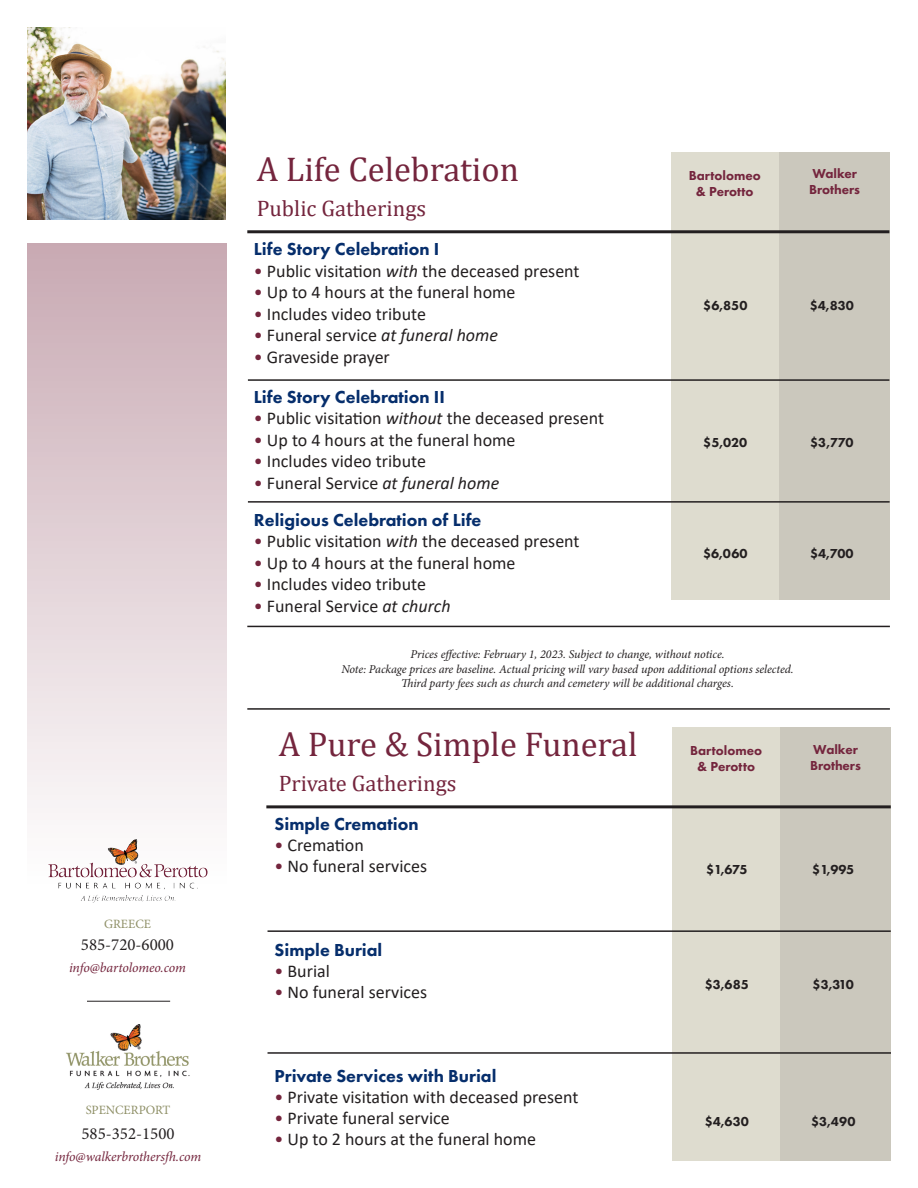
<style>
.page{position:relative;width:918px;height:1188px;background:#fff}
.page>*{position:absolute;margin:0;border:0;box-sizing:border-box;transform-origin:0 0}
.t1{font:34.5px "Cambria";color:#74253d}
.t2{font:22.5px "Cambria";color:#74253d}
.t3{font:18px "Calibri";color:#231f20}
.t4{font:800 18px "Futura PT";color:#062e6c}
.t5{font:16.95px "Minion Pro";color:#231f20}
.t6{font:italic 13.8px "Minion Pro";letter-spacing:-.01em;color:#74253d}
.t7{font:800 13.5px "Futura PT";color:#231f20}
.t8{font:800 13.5px/16.2px "Futura PT";color:#74253d;text-align:center}
.t9{font:12.6px "Minion Pro";color:#8e8f66}
.t10{font:italic 12px "Minion Pro";letter-spacing:-.005em;color:#231f20}
.s1{color:#74253d}
.s2{font-style:italic}
</style>
<div class="page">
<hr style="left:247px;top:708px;width:643px;height:2px;background:#231f20">
<hr style="left:247px;top:626px;width:643px;height:1px;background:#231f20">
<div style="left:673px;top:727px;width:218px;height:434px;background:#dedccf"></div>
<div style="left:781px;top:727px;width:110px;height:434px;background:#cbc8bd"></div>
<hr style="left:266px;top:805px;width:625px;height:3px;background:#231f20">
<hr style="left:268px;top:930px;width:623px;height:2px;background:#231f20">
<hr style="left:268px;top:1052px;width:623px;height:2px;background:#231f20">
<div style="left:671px;top:152px;width:219px;height:447px;background:#dedccf"></div>
<div style="left:779px;top:152px;width:111px;height:447px;background:#cbc8bd"></div>
<hr style="left:248px;top:379px;width:641px;height:2px;background:#231f20">
<hr style="left:248px;top:501px;width:642px;height:2px;background:#231f20">
<hr style="left:247px;top:230px;width:642px;height:3px;background:#231f20">
<img style="left:27px;top:27px;width:199px;height:192px">
<div style="left:27px;top:243px;width:200px;height:648px;background:linear-gradient(to bottom,#c9abb4,#fcfbfb)"></div>
<img style="left:66px;top:1025px;width:124px;height:65px">
<hr style="left:87px;top:1001px;width:83px;height:1px;background:#231f20">
<img style="left:108px;top:840px;width:30px;height:25px">
<p class="t9" style="left:104px;top:915px;width:48px">GREECE</p>
<p class="t5" style="left:81px;top:933px;width:95px">585-720-6000</p>
<p class="t6" style="left:69px;top:958px;width:118px">info@bartolomeo.com</p>
<p class="t9" style="left:86px;top:1102px;width:86px">SPENCERPORT</p>
<p class="t5" style="left:82px;top:1123px;width:95px">585-352-1500</p>
<p class="t6" style="left:55px;top:1148px;width:148px">info@walkerbrothersfh.com</p>
<p class="t1" style="left:257px;top:149px;width:264px">A Life Celebration</p>
<p class="t2" style="left:257px;top:195px;width:171px">Public Gatherings</p>
<p class="t4" style="left:254px;top:238px;width:187px">Life Story Celebration I</p>
<p class="t3" style="left:254px;top:258px;width:327px"><span class="s1">•</span> Public visitation <span class="s2">with</span> the deceased present</p>
<p class="t3" style="left:254px;top:280px;width:263px"><span class="s1">•</span> Up to 4 hours at the funeral home</p>
<p class="t3" style="left:254px;top:301px;width:174px"><span class="s1">•</span> Includes video tribute</p>
<p class="t3" style="left:254px;top:323px;width:246px"><span class="s1">•</span> Funeral service <span class="s2">at funeral home</span></p>
<p class="t3" style="left:254px;top:344px;width:138px"><span class="s1">•</span> Graveside prayer</p>
<p class="t4" style="left:254px;top:385px;width:193px">Life Story Celebration II</p>
<p class="t3" style="left:254px;top:406px;width:352px"><span class="s1">•</span> Public visitation <span class="s2">without</span> the deceased present</p>
<p class="t3" style="left:254px;top:427px;width:263px"><span class="s1">•</span> Up to 4 hours at the funeral home</p>
<p class="t3" style="left:254px;top:449px;width:174px"><span class="s1">•</span> Includes video tribute</p>
<p class="t3" style="left:254px;top:470px;width:247px"><span class="s1">•</span> Funeral Service <span class="s2">at funeral home</span></p>
<p class="t4" style="left:254px;top:508px;width:229px">Religious Celebration of Life</p>
<p class="t3" style="left:254px;top:529px;width:327px"><span class="s1">•</span> Public visitation <span class="s2">with</span> the deceased present</p>
<p class="t3" style="left:254px;top:550px;width:263px"><span class="s1">•</span> Up to 4 hours at the funeral home</p>
<p class="t3" style="left:254px;top:572px;width:174px"><span class="s1">•</span> Includes video tribute</p>
<p class="t3" style="left:254px;top:593px;width:198px"><span class="s1">•</span> Funeral Service <span class="s2">at church</span></p>
<p class="t8" style="left:689px;top:167px;width:74px">Bartolomeo &amp; Perotto</p>
<p class="t8" style="left:809px;top:165px;width:52px;text-align:left">Walker<br>Brothers</p>
<p class="t7" style="left:703px;top:297px;width:46px">$6,850</p>
<p class="t7" style="left:810px;top:297px;width:46px">$4,830</p>
<p class="t7" style="left:703px;top:434px;width:46px">$5,020</p>
<p class="t7" style="left:810px;top:434px;width:45px">$3,770</p>
<p class="t7" style="left:703px;top:545px;width:46px">$6,060</p>
<p class="t7" style="left:810px;top:545px;width:45px">$4,700</p>
<p class="t10" style="left:410px;top:646px;width:316px">Prices effective: February 1, 2023. Subject to change, without notice.</p>
<p class="t10" style="left:341px;top:661px;width:454px">Note: Package prices are baseline. Actual pricing will vary based upon additional options selected.</p>
<p class="t10" style="left:401px;top:675px;width:334px">Third party fees such as church and cemetery will be additional charges.</p>
<p class="t1" style="left:279px;top:724px;width:360px">A Pure &amp; Simple Funeral</p>
<p class="t2" style="left:279px;top:770px;width:179px">Private Gatherings</p>
<p class="t4" style="left:274px;top:813px;width:146px">Simple Cremation</p>
<p class="t3" style="left:274px;top:833px;width:91px"><span class="s1">•</span> Cremation</p>
<p class="t3" style="left:274px;top:854px;width:154px"><span class="s1">•</span> No funeral services</p>
<p class="t4" style="left:274px;top:939px;width:109px">Simple Burial</p>
<p class="t3" style="left:274px;top:959px;width:57px"><span class="s1">•</span> Burial</p>
<p class="t3" style="left:274px;top:980px;width:154px"><span class="s1">•</span> No funeral services</p>
<p class="t4" style="left:274px;top:1065px;width:224px">Private Services with Burial</p>
<p class="t3" style="left:274px;top:1085px;width:306px"><span class="s1">•</span> Private visitation with deceased present</p>
<p class="t3" style="left:274px;top:1106px;width:177px"><span class="s1">•</span> Private funeral service</p>
<p class="t3" style="left:274px;top:1127px;width:263px"><span class="s1">•</span> Up to 2 hours at the funeral home</p>
<p class="t8" style="left:690px;top:742px;width:74px">Bartolomeo &amp; Perotto</p>
<p class="t8" style="left:810px;top:741px;width:52px;text-align:left">Walker<br>Brothers</p>
<p class="t7" style="left:706px;top:861px;width:43px">$1,675</p>
<p class="t7" style="left:812px;top:861px;width:44px">$1,995</p>
<p class="t7" style="left:705px;top:976px;width:46px">$3,685</p>
<p class="t7" style="left:813px;top:976px;width:43px">$3,310</p>
<p class="t7" style="left:705px;top:1113px;width:46px">$4,630</p>
<p class="t7" style="left:811px;top:1113px;width:46px">$3,490</p>
</div>
